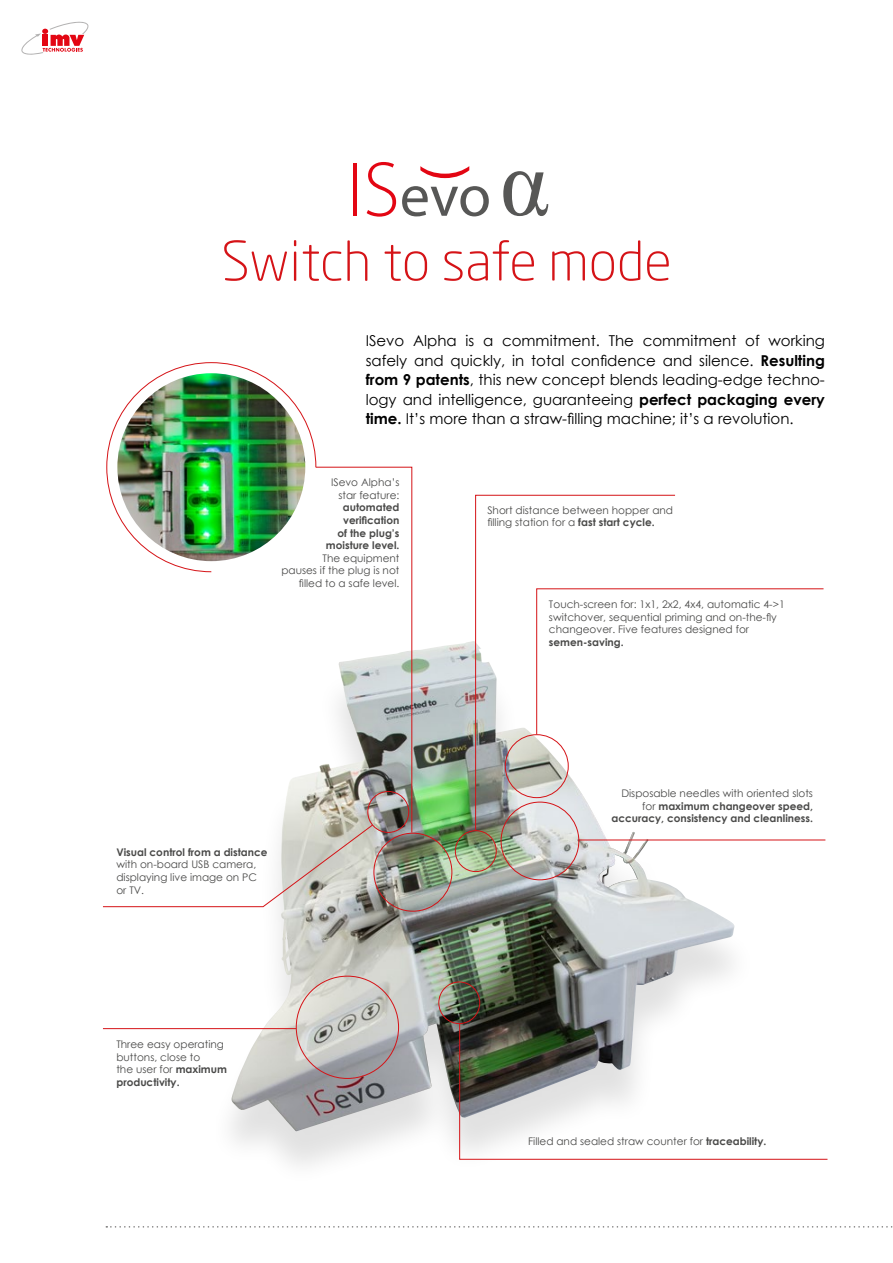
<style>
.page{position:relative;width:893px;height:1263px;background:#fff}
.page>*{position:absolute;margin:0;border:0;box-sizing:border-box;transform-origin:0 0}
.t1{font:300 54px "Neo Sans Pro";color:#d51317}
.t2{font:15px/19.5px "Century Gothic";color:#000;text-align:justify}
.t3{font:10.5px/12.6px "Century Gothic";color:#4a4a49}
.t4{font:700 10.5px/12.6px "Century Gothic";color:#4a4a49;text-align:right}
.s1{font-weight:700}
.s2{font-weight:400}
</style>
<div class="page">
<svg style="left:503px;top:171px;width:45px;height:45px"></svg>
<hr style="left:353px;top:163px;width:4px;height:53px;background:#e30613">
<svg style="left:367px;top:162px;width:29px;height:55px"></svg>
<svg style="left:402px;top:186px;width:87px;height:30px"></svg>
<svg style="left:420px;top:166px;width:49px;height:12px"></svg>
<div style="left:210px;top:653px;width:547px;height:534px;background:#000;opacity:.12"></div>
<img style="left:231px;top:642px;width:504px;height:489px">
<div style="left:438px;top:981px;width:42px;height:43px;border:1px solid #d51317;border-radius:50%"></div>
<div style="left:455px;top:830px;width:42px;height:42px;border:1px solid #d51317;border-radius:50%"></div>
<hr style="left:103px;top:1028px;width:193px;height:1px;background:#d51317">
<svg style="left:676px;top:588px;width:148px;height:147px"></svg>
<svg style="left:475px;top:494px;width:201px;height:337px"></svg>
<svg style="left:459px;top:1023px;width:369px;height:137px"></svg>
<hr style="left:579px;top:840px;width:246px;height:1px;background:#d51317">
<svg style="left:103px;top:362px;width:310px;height:545px"></svg>
<img style="left:117px;top:373px;width:188px;height:188px;border-radius:94px">
<svg style="left:106px;top:1226px;width:787px;height:1px"></svg>
<svg style="left:21px;top:22px;width:67px;height:33px"></svg>
<p class="t1" style="left:221px;top:228px;width:452px">Switch to safe mode</p>
<p class="t2" style="left:366px;top:331px;width:461px">ISevo Alpha is a commitment. The commitment of working safely and quickly, in total confidence and silence. <span class="s1">Resulting from 9 patents</span>, this new concept blends leading-edge techno&shy;logy and intelligence, guaranteeing <span class="s1">perfect packaging every time.</span> It’s more than a straw-filling machine; it’s a revolution.</p>
<p class="t3" style="left:281px;top:476px;width:120px;text-align:right">ISevo Alpha’s<br>star feature: <span class="s1">automated<br>verification<br>of the plug’s<br>moisture level.<br></span>The equipment<br>pauses if the plug is not filled to a safe level.</p>
<p class="t3" style="left:116px;top:845px;width:153px"><span class="s1">Visual control from a distance </span>with on-board USB camera, displaying live image on PC or TV.</p>
<p class="t3" style="left:116px;top:1038px;width:112px">Three easy operating buttons, close to<br>the user for <span class="s1">maximum productivity.</span></p>
<p class="t3" style="left:487px;top:503px;width:187px">Short distance between hopper and filling station for a <span class="s1">fast start cycle.</span></p>
<p class="t3" style="left:549px;top:598px;width:237px">Touch-screen for: 1x1, 2x2, 4x4, automatic 4-&gt;1 switchover, sequential priming and on-the-fly changeover. Five features designed for <span class="s1">semen-saving.</span></p>
<p class="t4" style="left:611px;top:786px;width:203px"><span class="s2">Disposable needles with oriented slots for</span> maximum changeover speed, accuracy, consistency and cleanliness.</p>
<p class="t3" style="left:528px;top:1134px;width:240px">Filled and sealed straw counter for <span class="s1">traceability.</span></p>
</div>
